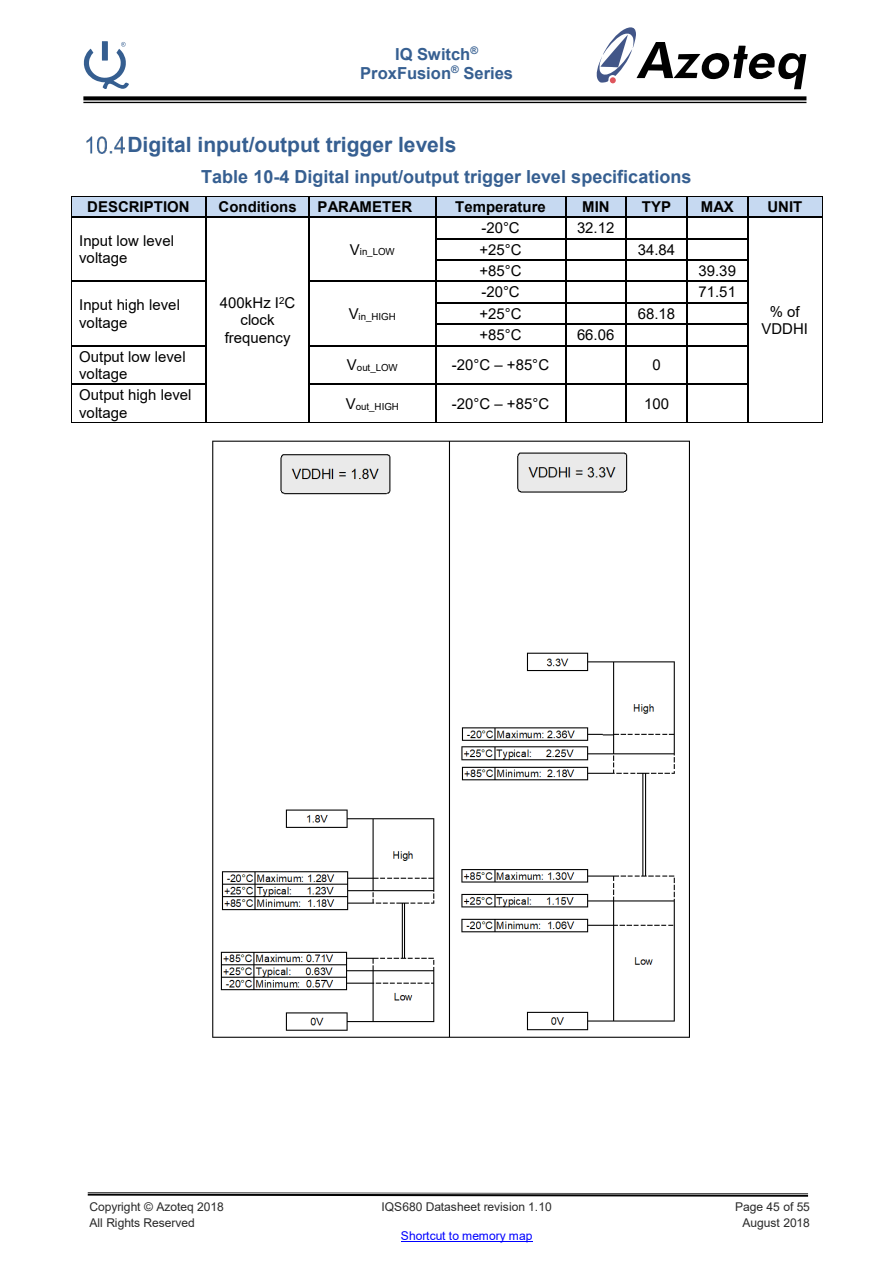
<style>
.page{position:relative;width:893px;height:1264px;background:#fff}
.page>*{position:absolute;margin:0;border:0;box-sizing:border-box;transform-origin:0 0}
.t1{font:700 21px "Arial";color:#365f91}
.t2{font:700 18px "Arial";color:#365f91}
.t3{font:700 16.5px/19px "Arial";color:#365f91;text-align:center}
.t4{font:15px/17.2px "Arial";color:#000}
.t5{font:700 15px "Arial";color:#000}
.t6{font:12px "Arial";letter-spacing:-.005em;color:#292929}
.t7{font:12px "Arial";color:#00f}
.t8{font:9.75px "Arial";color:#000}
.s1{font-size:15px}
</style>
<div class="page">
<hr style="left:401px;top:1240px;width:131px;height:1px;background:#00f">
<svg style="left:596px;top:27px;width:210px;height:62px"></svg>
<svg style="left:84px;top:41px;width:45px;height:48px"></svg>
<svg style="left:83px;top:96px;width:723px;height:4px;background:#171717"></svg>
<hr style="left:83px;top:102px;width:723px;height:1px;background:#000">
<svg style="left:88px;top:1192px;width:720px;height:4px;background:#616161"></svg>
<img style="left:86px;top:137px;width:39px;height:16px">
<div style="left:71px;top:196px;width:135px;height:21px;background:#c6d9f1"></div>
<div style="left:207px;top:196px;width:102px;height:21px;background:#c6d9f1"></div>
<div style="left:310px;top:196px;width:125px;height:21px;background:#c6d9f1"></div>
<div style="left:436px;top:196px;width:129px;height:21px;background:#c6d9f1"></div>
<div style="left:566px;top:196px;width:60px;height:21px;background:#c6d9f1"></div>
<div style="left:627px;top:196px;width:60px;height:21px;background:#c6d9f1"></div>
<div style="left:688px;top:196px;width:59px;height:21px;background:#c6d9f1"></div>
<div style="left:748px;top:196px;width:74px;height:21px;background:#c6d9f1"></div>
<hr style="left:71px;top:196px;width:135px;height:1px;background:#000">
<hr style="left:206px;top:196px;width:103px;height:1px;background:#000">
<hr style="left:309px;top:196px;width:126px;height:1px;background:#000">
<hr style="left:436px;top:196px;width:129px;height:1px;background:#000">
<hr style="left:566px;top:196px;width:60px;height:1px;background:#000">
<hr style="left:627px;top:196px;width:60px;height:1px;background:#000">
<hr style="left:687px;top:196px;width:60px;height:1px;background:#000">
<hr style="left:748px;top:196px;width:74px;height:1px;background:#000">
<hr style="left:71px;top:217px;width:135px;height:1px;background:#000">
<hr style="left:207px;top:217px;width:102px;height:1px;background:#000">
<hr style="left:310px;top:217px;width:125px;height:1px;background:#000">
<hr style="left:436px;top:217px;width:129px;height:1px;background:#000">
<hr style="left:566px;top:217px;width:60px;height:1px;background:#000">
<hr style="left:627px;top:217px;width:60px;height:1px;background:#000">
<hr style="left:688px;top:217px;width:59px;height:1px;background:#000">
<hr style="left:748px;top:217px;width:74px;height:1px;background:#000">
<hr style="left:436px;top:238px;width:129px;height:1px;background:#000">
<hr style="left:566px;top:238px;width:60px;height:1px;background:#000">
<hr style="left:627px;top:238px;width:60px;height:1px;background:#000">
<hr style="left:688px;top:238px;width:59px;height:1px;background:#000">
<hr style="left:436px;top:259px;width:129px;height:1px;background:#000">
<hr style="left:566px;top:259px;width:60px;height:1px;background:#000">
<hr style="left:627px;top:259px;width:60px;height:1px;background:#000">
<hr style="left:688px;top:259px;width:59px;height:1px;background:#000">
<hr style="left:71px;top:281px;width:135px;height:1px;background:#000">
<hr style="left:310px;top:281px;width:125px;height:1px;background:#000">
<hr style="left:436px;top:281px;width:129px;height:1px;background:#000">
<hr style="left:566px;top:281px;width:60px;height:1px;background:#000">
<hr style="left:627px;top:281px;width:60px;height:1px;background:#000">
<hr style="left:688px;top:281px;width:59px;height:1px;background:#000">
<hr style="left:436px;top:302px;width:129px;height:1px;background:#000">
<hr style="left:566px;top:302px;width:60px;height:1px;background:#000">
<hr style="left:627px;top:302px;width:60px;height:1px;background:#000">
<hr style="left:688px;top:302px;width:59px;height:1px;background:#000">
<hr style="left:436px;top:323px;width:129px;height:1px;background:#000">
<hr style="left:566px;top:323px;width:60px;height:1px;background:#000">
<hr style="left:627px;top:323px;width:60px;height:1px;background:#000">
<hr style="left:688px;top:323px;width:59px;height:1px;background:#000">
<svg style="left:71px;top:197px;width:1px;height:148px"></svg>
<hr style="left:71px;top:345px;width:135px;height:1px;background:#000">
<svg style="left:206px;top:197px;width:1px;height:149px"></svg>
<svg style="left:309px;top:197px;width:1px;height:149px"></svg>
<hr style="left:310px;top:345px;width:125px;height:1px;background:#000">
<svg style="left:435px;top:196px;width:1px;height:150px"></svg>
<hr style="left:436px;top:345px;width:129px;height:1px;background:#000">
<svg style="left:565px;top:196px;width:1px;height:150px"></svg>
<hr style="left:566px;top:345px;width:60px;height:1px;background:#000">
<svg style="left:626px;top:196px;width:1px;height:150px"></svg>
<hr style="left:627px;top:345px;width:60px;height:1px;background:#000">
<svg style="left:687px;top:197px;width:1px;height:149px"></svg>
<hr style="left:688px;top:345px;width:59px;height:1px;background:#000">
<svg style="left:747px;top:196px;width:1px;height:150px"></svg>
<svg style="left:822px;top:196px;width:1px;height:150px"></svg>
<hr style="left:71px;top:346px;width:1px;height:37px;background:#000">
<hr style="left:206px;top:346px;width:1px;height:37px;background:#000">
<hr style="left:309px;top:346px;width:1px;height:37px;background:#000">
<hr style="left:435px;top:346px;width:1px;height:37px;background:#000">
<hr style="left:565px;top:346px;width:1px;height:37px;background:#000">
<hr style="left:626px;top:346px;width:1px;height:37px;background:#000">
<hr style="left:687px;top:346px;width:1px;height:37px;background:#000">
<hr style="left:747px;top:346px;width:1px;height:37px;background:#000">
<hr style="left:822px;top:346px;width:1px;height:37px;background:#000">
<hr style="left:71px;top:383px;width:135px;height:2px;background:#000">
<hr style="left:310px;top:383px;width:125px;height:2px;background:#000">
<hr style="left:436px;top:383px;width:129px;height:2px;background:#000">
<hr style="left:566px;top:383px;width:60px;height:2px;background:#000">
<hr style="left:627px;top:383px;width:60px;height:2px;background:#000">
<hr style="left:688px;top:383px;width:59px;height:2px;background:#000">
<hr style="left:71px;top:385px;width:1px;height:37px;background:#000">
<hr style="left:71px;top:422px;width:135px;height:1px;background:#000">
<hr style="left:206px;top:385px;width:1px;height:37px;background:#000">
<hr style="left:206px;top:422px;width:103px;height:1px;background:#000">
<hr style="left:309px;top:385px;width:1px;height:37px;background:#000">
<hr style="left:309px;top:422px;width:126px;height:1px;background:#000">
<hr style="left:435px;top:385px;width:1px;height:37px;background:#000">
<hr style="left:436px;top:422px;width:129px;height:1px;background:#000">
<hr style="left:565px;top:385px;width:1px;height:37px;background:#000">
<hr style="left:566px;top:422px;width:60px;height:1px;background:#000">
<hr style="left:626px;top:385px;width:1px;height:37px;background:#000">
<hr style="left:627px;top:422px;width:60px;height:1px;background:#000">
<hr style="left:687px;top:385px;width:1px;height:37px;background:#000">
<hr style="left:687px;top:422px;width:60px;height:1px;background:#000">
<hr style="left:747px;top:385px;width:1px;height:37px;background:#000">
<hr style="left:748px;top:422px;width:74px;height:1px;background:#000">
<hr style="left:822px;top:385px;width:1px;height:37px;background:#000">
<img style="left:212px;top:440px;width:477px;height:598px">
<p class="t3" style="left:360px;top:44px;width:154px">IQ Switch<sup>®<br></sup>ProxFusion<sup>®</sup> Series</p>
<h1 class="t1" style="left:127px;top:130px;width:331px">Digital input/output trigger levels</h1>
<p class="t2" style="left:201px;top:164px;width:492px">Table 10-4 Digital input/output trigger level specifications</p>
<p class="t5" style="left:87px;top:196px;width:104px">DESCRIPTION</p>
<p class="t5" style="left:219px;top:196px;width:80px">Conditions</p>
<p class="t5" style="left:317px;top:196px;width:96px">PARAMETER</p>
<p class="t5" style="left:455px;top:196px;width:92px">Temperature</p>
<p class="t5" style="left:582px;top:196px;width:29px">MIN</p>
<p class="t5" style="left:642px;top:196px;width:31px">TYP</p>
<p class="t5" style="left:701px;top:196px;width:35px">MAX</p>
<p class="t5" style="left:767px;top:196px;width:36px">UNIT</p>
<p class="t4" style="left:79px;top:232px;width:96px">Input low level voltage</p>
<p class="t4" style="left:220px;top:294px;width:77px;text-align:center">400kHz I<sup>2</sup>C clock frequency</p>
<p class="t4" style="left:481px;top:219px;width:40px">-20°C</p>
<p class="t4" style="left:577px;top:219px;width:39px">32.12</p>
<p class="t4" style="left:479px;top:241px;width:44px">+25°C</p>
<p class="t4" style="left:638px;top:241px;width:39px">34.84</p>
<p class="t4" style="left:479px;top:262px;width:44px">+85°C</p>
<p class="t4" style="left:699px;top:262px;width:39px">39.39</p>
<p class="t8" style="left:350px;top:245px;width:46px"><span class="s1">V</span>in_LOW</p>
<p class="t4" style="left:481px;top:283px;width:40px">-20°C</p>
<p class="t4" style="left:699px;top:283px;width:39px">71.51</p>
<p class="t4" style="left:479px;top:305px;width:44px">+25°C</p>
<p class="t4" style="left:638px;top:305px;width:39px">68.18</p>
<p class="t4" style="left:479px;top:326px;width:44px">+85°C</p>
<p class="t4" style="left:577px;top:326px;width:39px">66.06</p>
<p class="t4" style="left:79px;top:296px;width:102px">Input high level voltage</p>
<p class="t8" style="left:349px;top:309px;width:49px"><span class="s1">V</span>in_HIGH</p>
<p class="t4" style="left:762px;top:302px;width:48px;text-align:center">% of<br>VDDHI</p>
<p class="t4" style="left:79px;top:347px;width:108px">Output low level voltage</p>
<p class="t8" style="left:347px;top:361px;width:52px"><span class="s1">V</span>out_LOW</p>
<p class="t4" style="left:452px;top:356px;width:99px">-20°C – +85°C</p>
<p class="t4" style="left:652px;top:356px;width:10px">0</p>
<p class="t4" style="left:79px;top:386px;width:114px">Output high level voltage</p>
<p class="t8" style="left:346px;top:399px;width:55px"><span class="s1">V</span>out_HIGH</p>
<p class="t4" style="left:452px;top:395px;width:99px">-20°C – +85°C</p>
<p class="t4" style="left:644px;top:395px;width:26px">100</p>
<p class="t6" style="left:89px;top:1197px;width:136px">Copyright © Azoteq 2018</p>
<p class="t6" style="left:381px;top:1197px;width:172px">IQS680 Datasheet revision 1.10</p>
<p class="t6" style="left:735px;top:1197px;width:76px">Page 45 of 55</p>
<p class="t6" style="left:89px;top:1214px;width:107px">All Rights Reserved</p>
<p class="t7" style="left:401px;top:1226px;width:133px">Shortcut to memory map</p>
<p class="t6" style="left:742px;top:1214px;width:69px">August 2018</p>
</div>
